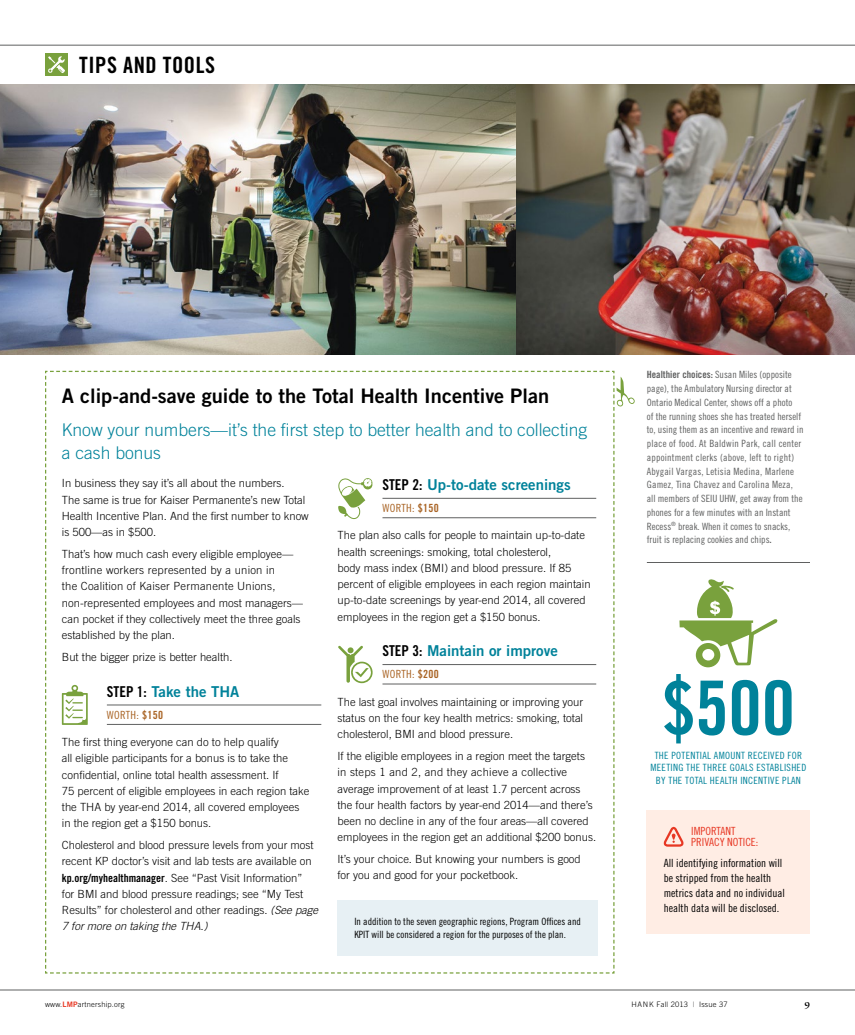
<style>
.page{position:relative;width:855px;height:1035px;background:#fff}
.page>*{position:absolute;margin:0;border:0;box-sizing:border-box;transform-origin:0 0}
.t1{font:75px "Trade Gothic LT Std Bd Cn 20";color:#00829a}
.t2{font:22.5px "Trade Gothic LT Std Bd Cn 20";letter-spacing:.025em;color:#000}
.t3{font:20px "Trade Gothic LT Std Bd 2";color:#000}
.t4{font:300 17.5px/22.5px "Trade Gothic LT Std";color:#00829a}
.t5{font:15px "Trade Gothic LT Std Bd 2";color:#00829a}
.t6{font:300 11.25px/16.2px "Trade Gothic LT Std";color:#000}
.t7{font:11.25px/15px "Trade Gothic LT Std Cn 18";color:#000}
.t8{font:11.25px "Trade Gothic LT Std Cn 18";letter-spacing:.03em;color:#a96425}
.t9{font:11.25px/11.2px "Trade Gothic LT Std Cn 18";color:#e73723}
.t10{font:10px/13.8px "Trade Gothic LT Std Cn 18";color:#5f6060}
.t11{font:10px/13.8px "Trade Gothic LT Std Cn 18";color:#000}
.t12{font:10px/12.5px "Trade Gothic LT Std Cn 18";letter-spacing:.03em;color:#00829a;text-align:center}
.t13{font:700 10px "Sabon";color:#000}
.t14{font:300 7.5px "Trade Gothic LT Std";letter-spacing:.025em;color:#000}
.s1{font-family:"Trade Gothic LT Std Bd Cn 20";color:#000}
.s2{font-family:"Trade Gothic LT Std Bd Cn 20"}
.s3{font-family:"Trade Gothic LT Std Bd Cn 20";font-weight:400}
.s4{font-style:italic}
.s5{font-family:"Trade Gothic LT Std Bd 2";font-weight:400;color:#e73723}
.s6{color:#5f6060}
</style>
<div class="page">
<hr style="left:0;top:990px;width:855px;height:1px;background:#5f6060">
<hr style="left:0;top:45px;width:855px;height:1px;background:#5f6060">
<div style="left:45px;top:53px;width:23px;height:23px;background:#79a13d"></div>
<svg style="left:48px;top:56px;width:17px;height:17px"></svg>
<img style="left:0;top:84px;width:855px;height:270px">
<div style="left:647px;top:810px;width:163px;height:124px;background:#ffede4"></div>
<svg style="left:45px;top:371px;width:590px;height:603px"></svg>
<svg style="left:679px;top:579px;width:99px;height:88px"></svg>
<hr style="left:647px;top:562px;width:163px;height:1px;background:#5f6060">
<svg style="left:664px;top:827px;width:20px;height:20px"></svg>
<h2 class="t2" style="left:79px;top:51px;width:138px">TIPS AND TOOLS</h2>
<h3 class="t3" style="left:62px;top:383px;width:489px">A clip-and-save guide to the Total Health Incentive Plan</h3>
<h3 class="t4" style="left:62px;top:419px;width:527px">Know your numbers—it’s the first step to better health and to collecting a cash bonus</h3>
<p class="t6" style="left:62px;top:475px;width:248px">In business they say it’s all about the numbers.<br>The same is true for Kaiser Permanente’s new Total Health Incentive Plan. And the first number to know is 500—as in $500.</p>
<p class="t6" style="left:62px;top:546px;width:243px">That’s how much cash every eligible employee— frontline workers represented by a union in<br>the Coalition of Kaiser Permanente Unions, non-represented employees and most managers— can pocket if they collectively meet the three goals established by the plan.</p>
<p class="t6" style="left:62px;top:649px;width:172px">But the bigger prize is better health.</p>
<h3 class="t5" style="left:107px;top:682px;width:134px"><span class="s1">STEP 1:</span> Take the THA</h3>
<p class="t8" style="left:107px;top:708px;width:58px">WORTH: <span class="s2">$150</span></p>
<p class="t6" style="left:62px;top:734px;width:249px">The first thing everyone can do to help qualify<br>all eligible participants for a bonus is to take the confidential, online total health assessment. If<br>75 percent of eligible employees in each region take the THA by year-end 2014, all covered employees in the region get a $150 bonus.</p>
<p class="t6" style="left:62px;top:837px;width:258px">Cholesterol and blood pressure levels from your most recent KP doctor’s visit and lab tests are available on <span class="s3">kp.org/myhealthmanager</span>. See “Past Visit Information”<br>for BMI and blood pressure readings; see “My Test Results” for cholesterol and other readings. <span class="s4">(See page 7 for more on taking the THA.)</span></p>
<h3 class="t5" style="left:382px;top:475px;width:190px"><span class="s1">STEP 2:</span> Up-to-date screenings</h3>
<p class="t8" style="left:382px;top:501px;width:58px">WORTH: <span class="s2">$150</span></p>
<p class="t6" style="left:338px;top:527px;width:255px">The plan also calls for people to maintain up-to-date health screenings: smoking, total cholesterol,<br>body mass index (BMI) and blood pressure. If 85 percent of eligible employees in each region maintain up-to-date screenings by year-end 2014, all covered employees in the region get a $150 bonus.</p>
<h3 class="t5" style="left:382px;top:642px;width:177px"><span class="s1">STEP 3:</span> Maintain or improve</h3>
<p class="t8" style="left:382px;top:668px;width:58px">WORTH: <span class="s2">$200</span></p>
<p class="t6" style="left:338px;top:693px;width:247px;text-align:justify">The last goal involves maintaining or improving your status on the four key health metrics: smoking, total cholesterol, BMI and blood pressure.</p>
<p class="t6" style="left:338px;top:748px;width:260px">If the eligible employees in a region meet the targets in steps 1 and 2, and they achieve a collective average improvement of at least 1.7 percent across the four health factors by year-end 2014—and there’s been no decline in any of the four areas—all covered employees in the region get an additional $200 bonus.</p>
<p class="t6" style="left:338px;top:851px;width:245px">It’s your choice. But knowing your numbers is good for you and good for your pocketbook.</p>
<p class="t11" style="left:354px;top:914px;width:228px">In addition to the seven geographic regions, Program Offices and<br>KPIT will be considered a region for the purposes of the plan.</p>
<p class="t10" style="left:647px;top:368px;width:158px"><span class="s2">Healthier choices:</span> Susan Miles (opposite page), the Ambulatory Nursing director at Ontario Medical Center, shows off a photo<br>of the running shoes she has treated herself to, using them as an incentive and reward in place of food. At Baldwin Park, call center appointment clerks (above, left to right)<br>Abygail Vargas, Letisia Medina, Marlene Gamez, Tina Chavez and Carolina Meza, all members of SEIU UHW, get away from the phones for a few minutes with an Instant Recess<sup>®</sup> break. When it comes to snacks, fruit is replacing cookies and chips<span class="s2">.</span></p>
<h1 class="t1" style="left:662px;top:662px;width:135px">$500</h1>
<p class="t12" style="left:651px;top:749px;width:157px">THE POTENTIAL AMOUNT RECEIVED FOR<br>MEETING THE THREE GOALS ESTABLISHED<br>BY THE TOTAL HEALTH INCENTIVE PLAN</p>
<p class="t9" style="left:691px;top:825px;width:69px">IMPORTANT<br>PRIVACY NOTICE:</p>
<p class="t7" style="left:664px;top:855px;width:123px">All identifying information will be stripped from the health metrics data and no individual health data will be disclosed.</p>
<p class="t14" style="left:45px;top:1000px;width:81px">www.<span class="s5">LMP</span>artnership.org</p>
<p class="t14" style="left:631px;top:1000px;width:98px">HANK Fall 2013 <span class="s6">|</span> Issue 37</p>
<p class="t13" style="left:804px;top:999px;width:7px">9</p>
</div>
